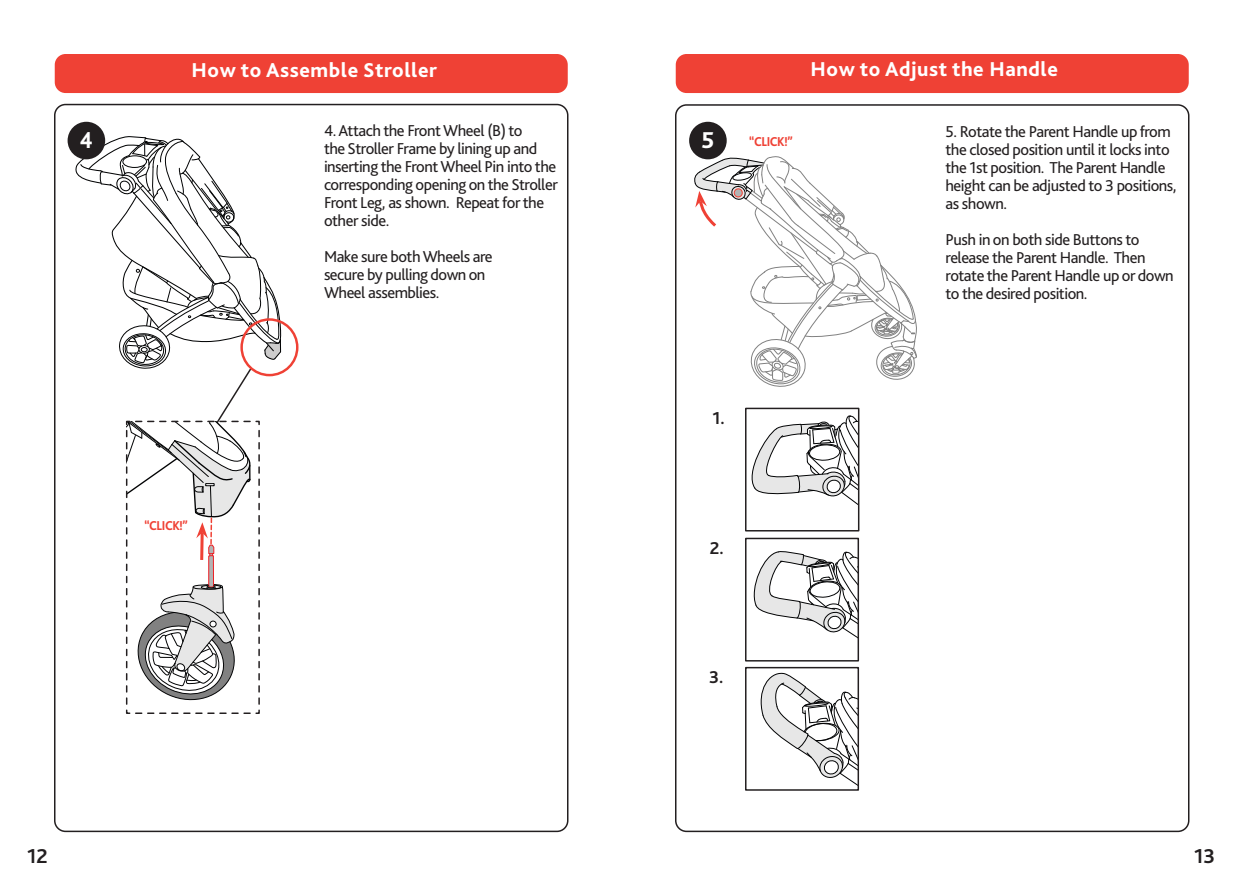
<style>
.page{position:relative;width:1242px;height:891px;background:#fff}
.page>*{position:absolute;margin:0;border:0;box-sizing:border-box;transform-origin:0 0}
.t1{font:800 24px "Bliss 2";color:#fff}
.t2{font:800 24px "Bliss 2";color:#fff;scale:.9 1}
.t3{font:800 21px "Bliss 2";letter-spacing:.025em;color:#fff}
.t4{font:700 21px "Bliss 2";color:#231f20}
.t5{font:700 18px "Bliss 2";color:#231f20}
.t6{font:16.5px/18px "Bliss 2";letter-spacing:-.03em;color:#231f20}
.t7{font:800 13.5px "Bliss 2";letter-spacing:-.03em;color:#ef4135;scale:.9 1}
</style>
<div class="page">
<div style="left:55px;top:54px;width:513px;height:39px;background:#ef4135;border-radius:11px"></div>
<div style="left:676px;top:54px;width:513px;height:39px;background:#ef4135;border-radius:11px"></div>
<svg style="left:694px;top:155px;width:223px;height:232px"></svg>
<svg style="left:760px;top:672px;width:96px;height:113px"></svg>
<div style="left:745px;top:667px;width:114px;height:124px;border:2px solid #231f20"></div>
<svg style="left:753px;top:551px;width:103px;height:86px"></svg>
<div style="left:745px;top:538px;width:114px;height:124px;border:2px solid #231f20"></div>
<svg style="left:751px;top:415px;width:105px;height:89px"></svg>
<div style="left:745px;top:408px;width:114px;height:124px;border:2px solid #231f20"></div>
<div style="left:689px;top:122px;width:38px;height:37px;background:#231f20;border-radius:50%"></div>
<div style="left:68px;top:122px;width:37px;height:37px;background:#231f20;border-radius:50%"></div>
<svg style="left:74px;top:136px;width:208px;height:578px"></svg>
<p class="t2" style="left:80px;top:125px;width:16px">4</p>
<p class="t3" style="left:192px;top:57px;width:247px">How to Assemble Stroller</p>
<p class="t3" style="left:811px;top:56px;width:249px">How to Adjust the Handle</p>
<p class="t7" style="left:144px;top:517px;width:50px">“CLICK!”</p>
<p class="t6" style="left:324px;top:121px;width:235px">4. Attach the Front Wheel (B) to<br>the Stroller Frame by lining up and inserting the Front Wheel Pin into the corresponding opening on the Stroller<br>Front Leg, as shown. Repeat for the other side.</p>
<p class="t6" style="left:324px;top:247px;width:170px">Make sure both Wheels are</p>
<p class="t6" style="left:324px;top:265px;width:163px">secure by pulling down on</p>
<p class="t6" style="left:324px;top:283px;width:117px">Wheel assemblies.</p>
<p class="t1" style="left:701px;top:125px;width:14px">5</p>
<p class="t7" style="left:749px;top:133px;width:50px">“CLICK!”</p>
<p class="t5" style="left:712px;top:407px;width:14px">1.</p>
<p class="t5" style="left:710px;top:537px;width:15px">2.</p>
<p class="t5" style="left:709px;top:666px;width:16px">3.</p>
<p class="t6" style="left:946px;top:122px;width:233px">5. Rotate the Parent Handle up from the closed position until it locks into the 1st position. The Parent Handle height can be adjusted to 3 positions, as shown.</p>
<p class="t6" style="left:946px;top:230px;width:195px">Push in on both side Buttons to</p>
<p class="t6" style="left:946px;top:248px;width:230px">release the Parent Handle. Then rotate the Parent Handle up or down to the desired position.</p>
<p class="t4" style="left:27px;top:843px;width:22px">12</p>
<p class="t4" style="left:1194px;top:843px;width:23px">13</p>
</div>
